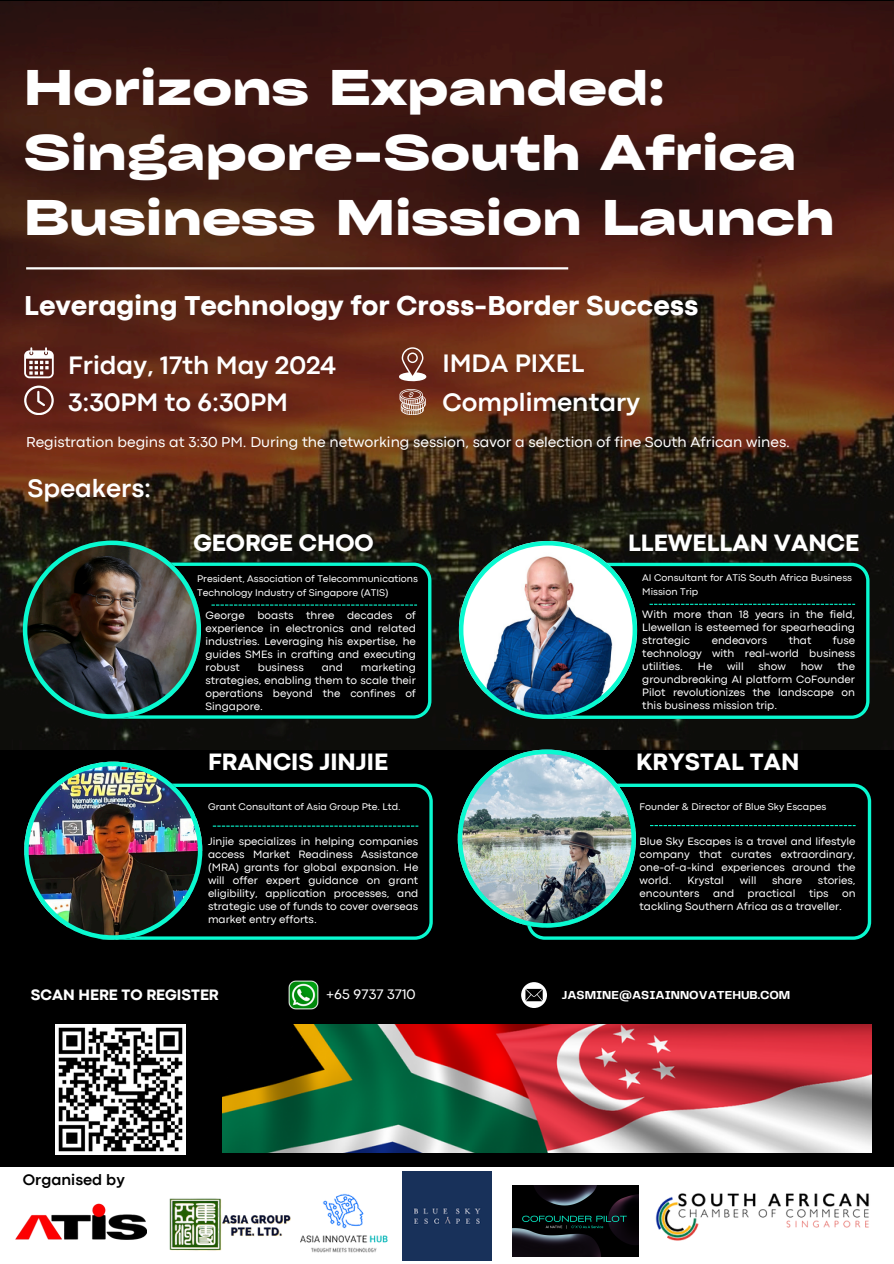
<style>
.page{position:relative;width:894px;height:1264px;background:#fff}
.page>*{position:absolute;margin:0;border:0;box-sizing:border-box;transform-origin:0 0}
.t1{font:700 48px/65.2px "Cy Grotesk Grand";color:#fff}
.t2{font:800 28.5px "Codec Pro";color:#fff}
.t3{font:700 26.4px "Codec Pro";color:#fff}
.t4{font:800 24.75px "Codec Pro";color:#fff}
.t5{font:700 15.9px "Codec Pro";color:#000}
.t6{font:800 15.75px "Codec Pro";color:#fff}
.t7{font:15px "Codec Pro";color:#fff}
.t8{font:14.4px "Codec Pro";color:#fff}
.t9{font:700 12px "Telegraf";color:#fff}
.t10{font:11.1px/13px "Codec Pro";color:#fff;text-align:justify}
.t11{font:10.05px/13.8px "Codec Pro";color:#fff}
</style>
<div class="page">
<div style="left:0;top:0;width:893px;height:1263px;background:#000"></div>
<div style="left:0;top:1167px;width:893px;height:96px;background:#fff"></div>
<img style="left:0;top:1px;width:893px;height:748px">
<hr style="left:26px;top:267px;width:542px;height:2px;background:#fff">
<svg style="left:24px;top:347px;width:29px;height:31px"></svg>
<svg style="left:24px;top:385px;width:29px;height:30px"></svg>
<svg style="left:399px;top:347px;width:27px;height:35px"></svg>
<svg style="left:399px;top:389px;width:26px;height:26px"></svg>
<img style="left:159px;top:1154px;width:112px;height:97px">
<img style="left:271px;top:1151px;width:145px;height:110px">
<img style="left:15px;top:1203px;width:132px;height:37px">
<div style="left:402px;top:1171px;width:89px;height:89px;background:#18315a"></div>
<img style="left:512px;top:1185px;width:126px;height:71px">
<img style="left:655px;top:1193px;width:214px;height:48px">
<img style="left:289px;top:980px;width:29px;height:29px">
<img style="left:56px;top:1024px;width:129px;height:130px">
<svg style="left:524px;top:562px;width:345px;height:157px"></svg>
<img style="left:459px;top:541px;width:177px;height:177px">
<svg style="left:649px;top:603px;width:205px;height:2px"></svg>
<svg style="left:202px;top:783px;width:230px;height:156px"></svg>
<img style="left:24px;top:761px;width:178px;height:178px">
<svg style="left:213px;top:825px;width:205px;height:1px"></svg>
<svg style="left:201px;top:562px;width:230px;height:156px"></svg>
<img style="left:23px;top:540px;width:178px;height:178px">
<svg style="left:211px;top:604px;width:206px;height:1px"></svg>
<svg style="left:527px;top:783px;width:343px;height:156px"></svg>
<img style="left:457px;top:749px;width:178px;height:178px">
<svg style="left:650px;top:825px;width:205px;height:1px"></svg>
<svg style="left:521px;top:982px;width:26px;height:26px"></svg>
<img style="left:223px;top:1024px;width:648px;height:127px">
<p class="t1" style="left:24px;top:53px;width:811px">Horizons Expanded:<br>Singapore-South Africa<br>Business Mission Launch</p>
<p class="t2" style="left:24px;top:295px;width:675px">Leveraging Technology for Cross-Border Success</p>
<h4 class="t3" style="left:68px;top:355px;width:269px">Friday, 17th May 2024</h4>
<p class="t3" style="left:68px;top:393px;width:221px">3:30PM to 6:30PM</p>
<p class="t3" style="left:442px;top:353px;width:144px">IMDA PIXEL</p>
<h5 class="t3" style="left:442px;top:393px;width:199px">Complimentary</h5>
<p class="t7" style="left:26px;top:437px;width:765px">Registration begins at 3:30 PM. During the networking session, savor a selection of fine South African wines.</p>
<p class="t3" style="left:27px;top:479px;width:125px">Speakers:</p>
<p class="t4" style="left:193px;top:533px;width:182px">GEORGE CHOO</p>
<p class="t11" style="left:197px;top:573px;width:222px">President, Association of Telecommunications</p>
<h4 class="t11" style="left:197px;top:586px;width:193px">Technology Industry of Singapore (ATIS)</h4>
<p class="t10" style="left:205px;top:609px;width:212px">George boasts three decades of experience in electronics and related industries. Leveraging his expertise, he guides SMEs in crafting and executing robust</p>
<p class="t10" style="left:205px;top:661px;width:212px;text-indent:155px">marketing strategies, enabling them to scale their operations beyond the confines of Singapore.</p>
<p class="t10" style="left:258px;top:661px;width:47px">business</p>
<p class="t10" style="left:321px;top:661px;width:23px">and</p>
<p class="t4" style="left:628px;top:533px;width:232px">LLEWELLAN VANCE</p>
<h3 class="t11" style="left:642px;top:571px;width:211px">AI Consultant for ATiS South Africa Business<br>Mission Trip</h3>
<p class="t10" style="left:642px;top:608px;width:214px">With more than 18 years in the field, Llewellan is esteemed for spearheading strategic</p>
<p class="t10" style="left:642px;top:634px;width:214px;text-indent:190px">fuse technology with real-world business utilities.</p>
<p class="t10" style="left:711px;top:634px;width:57px">endeavors</p>
<p class="t10" style="left:788px;top:634px;width:24px">that</p>
<p class="t10" style="left:697px;top:660px;width:16px">He</p>
<p class="t10" style="left:727px;top:660px;width:18px">will</p>
<p class="t10" style="left:758px;top:660px;width:29px">show</p>
<p class="t10" style="left:800px;top:660px;width:23px">how</p>
<p class="t10" style="left:642px;top:660px;width:214px;text-indent:195px">the groundbreaking AI platform CoFounder Pilot revolutionizes the landscape on this business mission trip.</p>
<p class="t4" style="left:208px;top:752px;width:182px">FRANCIS JINJIE</p>
<p class="t4" style="left:635px;top:752px;width:165px">KRYSTAL TAN</p>
<h4 class="t11" style="left:208px;top:800px;width:194px">Grant Consultant of Asia Group Pte. Ltd.</h4>
<p class="t10" style="left:208px;top:835px;width:212px">Jinjie specializes in helping companies access Market Readiness Assistance (MRA) grants for global expansion. He will offer expert guidance on grant eligibility, application processes, and strategic use of funds to cover overseas market entry efforts.</p>
<h4 class="t11" style="left:639px;top:800px;width:188px">Founder &amp; Director of Blue Sky Escapes</h4>
<p class="t10" style="left:639px;top:835px;width:217px">Blue Sky Escapes is a travel and lifestyle company that curates extraordinary, one-of-a-kind experiences around the world.</p>
<p class="t10" style="left:639px;top:874px;width:217px;text-indent:178px">stories, encounters and practical tips on tackling Southern Africa as a traveller.</p>
<p class="t10" style="left:687px;top:874px;width:38px">Krystal</p>
<p class="t10" style="left:739px;top:874px;width:18px">will</p>
<p class="t10" style="left:772px;top:874px;width:31px">share</p>
<p class="t6" style="left:31px;top:989px;width:189px">SCAN HERE TO REGISTER</p>
<p class="t8" style="left:326px;top:989px;width:91px">+65 9737 3710</p>
<p class="t9" style="left:561px;top:990px;width:230px">JASMINE@ASIAINNOVATEHUB.COM</p>
<p class="t5" style="left:23px;top:1174px;width:103px">Organised by</p>
</div>
